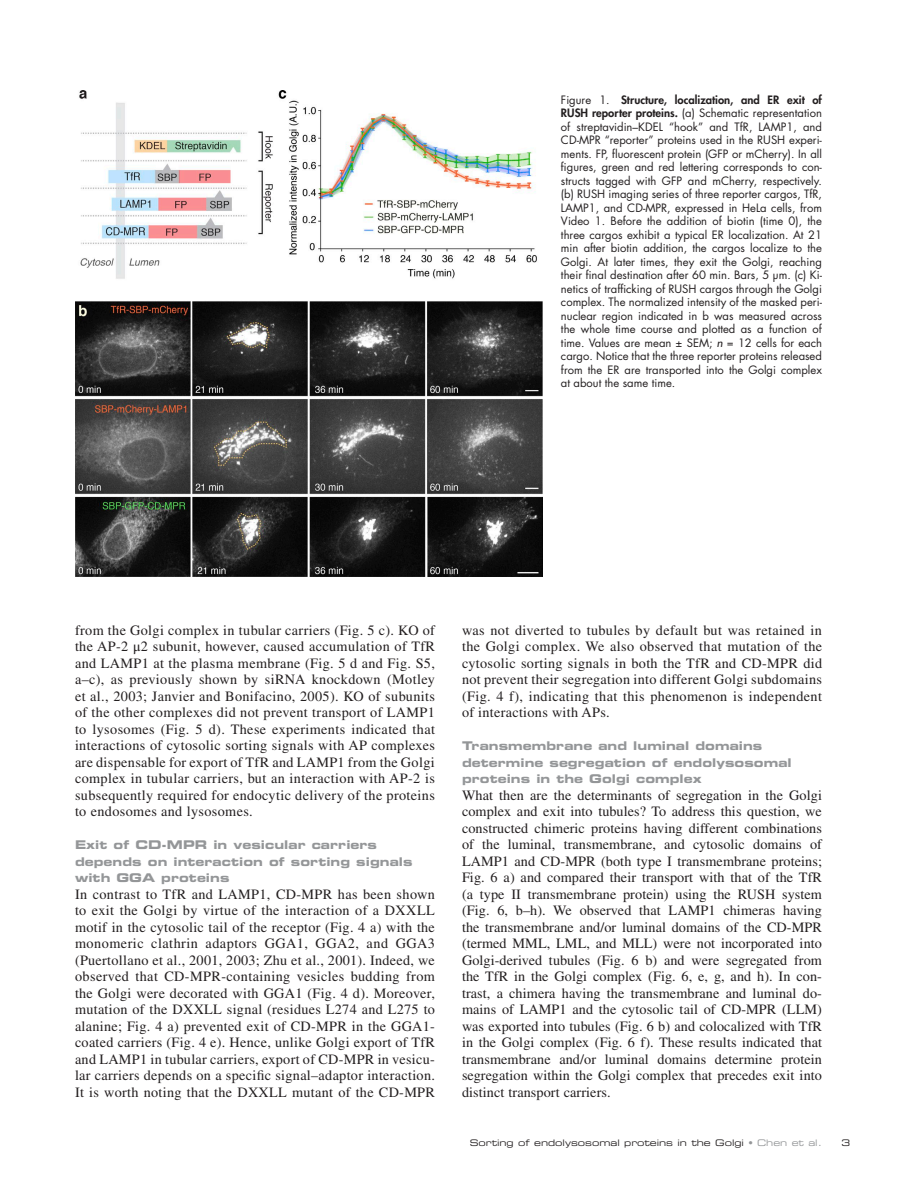
<style>
.page{position:relative;width:918px;height:1188px;background:#fff}
.page>*{position:absolute;margin:0;border:0;box-sizing:border-box;transform-origin:0 0}
.t1{font:14.25px/16.5px "Times LT Std";letter-spacing:.02em;color:#231f20;text-align:justify}
.t2{font:12px/16.5px "Eurostile LT Std Bold Ex 2";letter-spacing:.005em;color:#949698}
.t3{font:11.25px/13.5px "Futura Std";color:#231f20;text-align:justify}
.t4{font:9px "Eurostile LT Std Ex 2";color:#231f20}
.s1{font-weight:800}
.s2{font-weight:500;font-style:italic}
.s3{font-family:"STIX General"}
.s4{color:#949698}
</style>
<div class="page">
<img style="left:75px;top:90px;width:468px;height:487px">
<p class="t3" style="left:561px;top:93px;width:263px">Figure 1. <span class="s1">Structure, localization, and ER exit of RUSH reporter proteins.</span> (a) Schematic representation of streptavidin–KDEL “hook” and TfR, LAMP1, and CD-MPR “reporter” proteins used in the RUSH experi&shy;ments. FP, fluorescent protein (GFP or mCherry). In all figures, green and red lettering corresponds to con&shy;structs tagged with GFP and mCherry, respectively. (b) RUSH imaging series of three reporter cargos, TfR, LAMP1, and CD-MPR, expressed in HeLa cells, from Video 1. Before the addition of biotin (time 0), the three cargos exhibit a typical ER localization. At 21 min after biotin addition, the cargos localize to the Golgi. At later times, they exit the Golgi, reaching their final destination after 60 min. Bars, 5 µm. (c) Ki&shy;netics of trafficking of RUSH cargos through the Golgi complex. The normalized intensity of the masked peri&shy;nuclear region indicated in b was measured across the whole time course and plotted as a function of time. Values are mean ± SEM; <span class="s2">n</span> = 12 cells for each cargo. Notice that the three reporter proteins released from the ER are transported into the Golgi complex at about the same time.</p>
<p class="t1" style="left:75px;top:621px;width:362px">from the Golgi complex in tubular carriers (Fig. 5 c). KO of the AP-2 <span class="s3">μ</span>2 subunit, however, caused accumulation of TfR and LAMP1 at the plasma membrane (Fig. 5 d and Fig. S5, a–c), as previously shown by siRNA knockdown (Motley et al., 2003; Janvier and Bonifacino, 2005). KO of subunits of the other complexes did not prevent transport of LAMP1 to lysosomes (Fig. 5 d). These experiments indicated that interactions of cytosolic sorting signals with AP complexes are dispensable for export of TfR and LAMP1 from the Golgi complex in tubular carriers, but an interaction with AP-2 is subsequently required for endocytic delivery of the proteins to endosomes and lysosomes.</p>
<p class="t2" style="left:75px;top:836px;width:339px">Exit of CD-MPR in vesicular carriers depends on interaction of sorting signals with GGA proteins</p>
<p class="t1" style="left:75px;top:885px;width:362px">In contrast to TfR and LAMP1, CD-MPR has been shown to exit the Golgi by virtue of the interaction of a DXXLL motif in the cytosolic tail of the receptor (Fig. 4 a) with the monomeric clathrin adaptors GGA1, GGA2, and GGA3 (Puertollano et al., 2001, 2003; Zhu et al., 2001). Indeed, we observed that CD-MPR-containing vesicles budding from the Golgi were decorated with GGA1 (Fig. 4 d). Moreover, mutation of the DXXLL signal (residues L274 and L275 to alanine; Fig. 4 a) prevented exit of CD-MPR in the GGA1- coated carriers (Fig. 4 e). Hence, unlike Golgi export of TfR and LAMP1 in tubular carriers, export of CD-MPR in vesicu&shy;lar carriers depends on a specific signal–adaptor interaction.<br>It is worth noting that the DXXLL mutant of the CD-MPR</p>
<p class="t1" style="left:462px;top:621px;width:362px">was not diverted to tubules by default but was retained in the Golgi complex. We also observed that mutation of the cytosolic sorting signals in both the TfR and CD-MPR did not prevent their segregation into different Golgi subdomains (Fig. 4 f), indicating that this phenomenon is independent of interactions with APs.</p>
<p class="t2" style="left:462px;top:737px;width:331px">Transmembrane and luminal domains determine segregation of endolysosomal proteins in the Golgi complex</p>
<p class="t1" style="left:462px;top:786px;width:362px">What then are the determinants of segregation in the Golgi complex and exit into tubules? To address this question, we constructed chimeric proteins having different combinations of the luminal, transmembrane, and cytosolic domains of LAMP1 and CD-MPR (both type I transmembrane proteins; Fig. 6 a) and compared their transport with that of the TfR (a type II transmembrane protein) using the RUSH system (Fig. 6, b–h). We observed that LAMP1 chimeras having the transmembrane and/or luminal domains of the CD-MPR (termed MML, LML, and MLL) were not incorporated into Golgi-derived tubules (Fig. 6 b) and were segregated from the TfR in the Golgi complex (Fig. 6, e, g, and h). In con&shy;trast, a chimera having the transmembrane and luminal do&shy;mains of LAMP1 and the cytosolic tail of CD-MPR (LLM) was exported into tubules (Fig. 6 b) and colocalized with TfR in the Golgi complex (Fig. 6 f). These results indicated that transmembrane and/or luminal domains determine protein segregation within the Golgi complex that precedes exit into distinct transport carriers.</p>
<p class="t4" style="left:470px;top:1136px;width:354px">Sorting of endolysosomal proteins in the Golgi <span class="s4">• Chen et al.</span></p>
<p class="t4" style="left:841px;top:1136px;width:10px">3</p>
</div>
